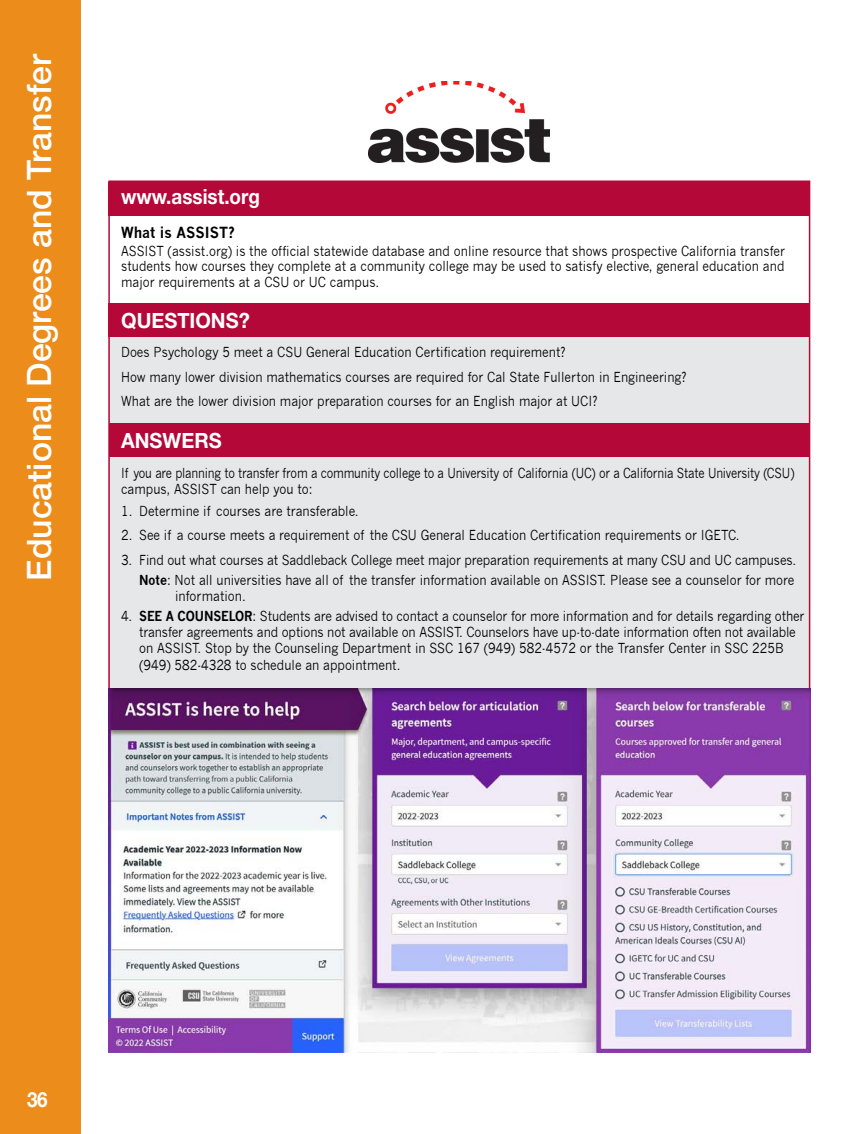
<style>
.page{position:relative;width:864px;height:1134px;background:#fff}
.page>*{position:absolute;margin:0;border:0;box-sizing:border-box;transform-origin:0 0}
.rtside1{font:500 33.75px "Helvetica Neue LT Std";color:#fff}
.t1{font:700 21px "Helvetica Neue";color:#fff;scale:.9 1}
.t2{font:700 21px "Helvetica Neue";color:#fff;scale:.95 1}
.t3{font:700 15px "News Gothic";color:#000;scale:.95 1}
.t4{font:13.5px/16.4px "News Gothic";color:#000;scale:.9 1}
.t5{font:13.5px/15.8px "News Gothic";color:#000;scale:.85 1}
.s1{font-weight:700}
</style>
<div class="page">
<div style="left:108px;top:336px;width:702px;height:376px;background:#e6e7e8"></div>
<div style="left:110px;top:424px;width:700px;height:33px;background:#b30838"></div>
<div style="left:108px;top:303px;width:701px;height:34px;background:#b30838"></div>
<div style="left:108px;top:182px;width:701px;height:33px;background:#b30838"></div>
<img style="left:108px;top:689px;width:702px;height:364px">
<div style="left:0;top:0;width:81px;height:1134px;background:#eb8c1b"></div>
<img style="left:368px;top:81px;width:182px;height:82px">
<p class="rtside1" style="left:19px;top:581px;width:528px;rotate:-90deg">Educational Degrees and Transfer</p>
<p class="t1" style="left:121px;top:184px;width:156px">www.assist.org</p>
<p class="t3" style="left:121px;top:223px;width:121px">What is ASSIST?</p>
<p class="t4" style="left:121px;top:243px;width:739px;line-height:15.8px;text-align:justify">ASSIST (assist.org) is the official statewide database and online resource that shows prospective California transfer students how courses they complete at a community college may be used to satisfy elective, general education and major requirements at a CSU or UC campus.</p>
<p class="t2" style="left:121px;top:307px;width:137px">QUESTIONS?</p>
<p class="t4" style="left:121px;top:340px;width:630px;line-height:24.5px">Does Psychology 5 meet a CSU General Education Certification requirement?<br>How many lower division mathematics courses are required for Cal State Fullerton in Engineering?<br>What are the lower division major preparation courses for an English major at UCI?</p>
<p class="t2" style="left:121px;top:428px;width:107px">ANSWERS</p>
<p class="t5" style="left:121px;top:465px;width:794px">If you are planning to transfer from a community college to a University of California (UC) or a California State University (CSU) campus, ASSIST can help you to:</p>
<p class="t4" style="left:121px;top:503px;width:265px">1. Determine if courses are transferable.</p>
<p class="t4" style="left:121px;top:527px;width:689px">2. See if a course meets a requirement of the CSU General Education Certification requirements or IGETC.</p>
<p class="t4" style="left:121px;top:550px;width:752px;line-height:20.1px;text-align:right">3. Find out what courses at Saddleback College meet major preparation requirements at many CSU and UC campuses.<br><span class="s1">Note</span>: Not all universities have all of the transfer information available on ASSIST. Please see a counselor for more</p>
<p class="t4" style="left:175px;top:588px;width:80px">information.</p>
<p class="t4" style="left:139px;top:608px;width:741px;text-indent:-18px">4. <span class="s1">SEE A COUNSELOR</span>: Students are advised to contact a counselor for more information and for details regarding other transfer agreements and options not available on ASSIST. Counselors have up-to-date information often not available on ASSIST. Stop by the Counseling Department in SSC 167 (949) 582-4572 or the Transfer Center in SSC 225B (949) 582-4328 to schedule an appointment.</p>
<p class="t1" style="left:27px;top:1086px;width:25px">36</p>
<p class="t1" style="left:38px;top:1086px;width:13px">2</p>
</div>
